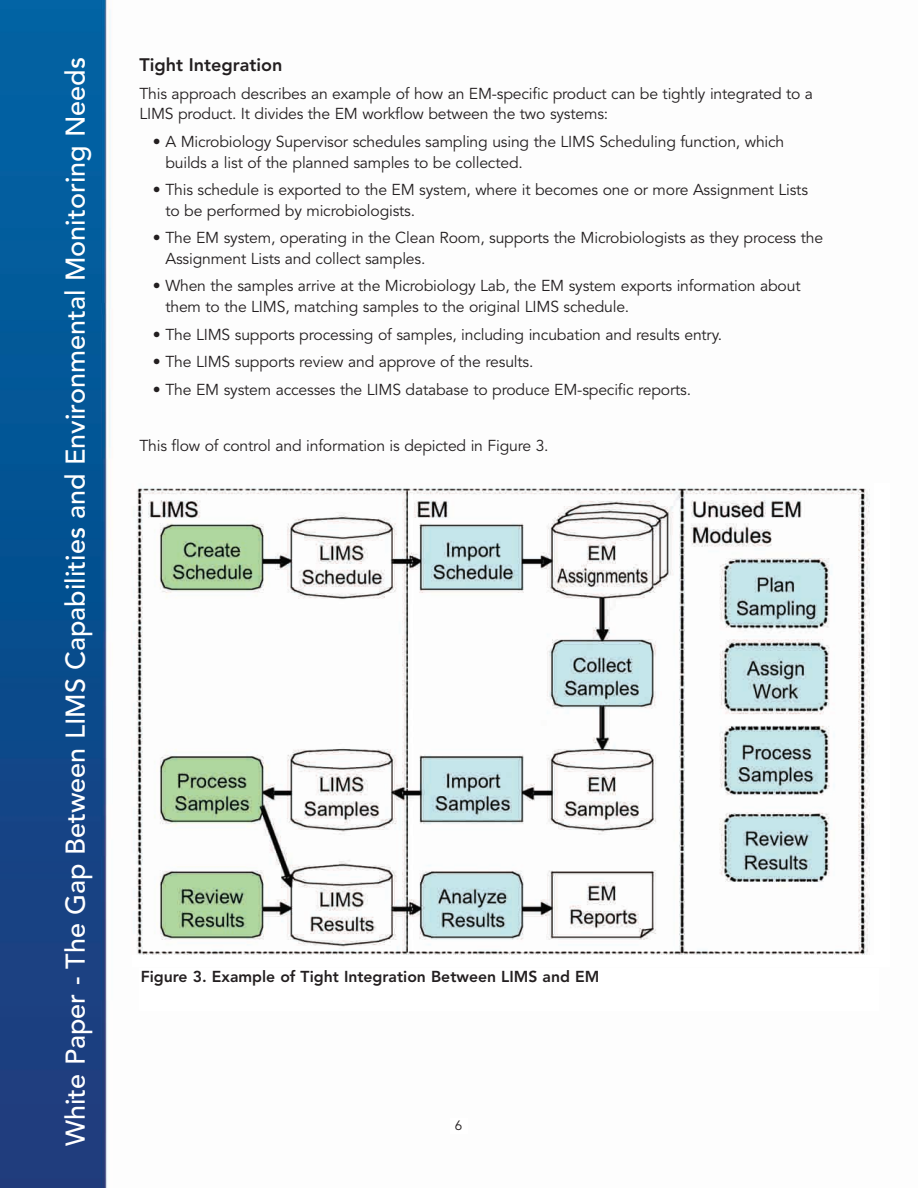
<style>
.page{position:relative;width:918px;height:1188px;background:#fff}
.page>*{position:absolute;margin:0;border:0;box-sizing:border-box;transform-origin:0 0}
.t1{font:500 27px "Avenir";color:#fff}
.t2{font:800 18px "Avenir";color:#231f20}
.t3{font:15.75px/20.2px "Avenir";letter-spacing:-.01em;color:#231f20}
.t4{font:800 15.75px "Avenir";color:#231f20}
.t5{font:13.5px "Avenir";color:#231f20}
</style>
<div class="page">
<img style="left:0;top:0;width:111px;height:1188px">
<img style="left:136px;top:488px;width:734px;height:466px">
<h1 class="t1" style="left:64px;top:1146px;width:1090px;rotate:-90deg">White Paper - The Gap Between LIMS Capabilities and Environmental Monitoring Needs</h1>
<p class="t2" style="left:139px;top:58px;width:145px">Tight Integration</p>
<p class="t3" style="left:139px;top:85px;width:675px">This approach describes an example of how an EM-specific product can be tightly integrated to a<br>LIMS product. It divides the EM workflow between the two systems:</p>
<p class="t3" style="left:165px;top:133px;width:620px;text-indent:-12px">• A Microbiology Supervisor schedules sampling using the LIMS Scheduling function, which builds a list of the planned samples to be collected.</p>
<p class="t3" style="left:165px;top:181px;width:644px;text-indent:-12px">• This schedule is exported to the EM system, where it becomes one or more Assignment Lists to be performed by microbiologists.</p>
<p class="t3" style="left:165px;top:229px;width:659px;text-indent:-12px">• The EM system, operating in the Clean Room, supports the Microbiologists as they process the<br>Assignment Lists and collect samples.</p>
<p class="t3" style="left:165px;top:278px;width:637px;text-indent:-12px">• When the samples arrive at the Microbiology Lab, the EM system exports information about them to the LIMS, matching samples to the original LIMS schedule.</p>
<p class="t3" style="left:153px;top:326px;width:571px">• The LIMS supports processing of samples, including incubation and results entry.</p>
<p class="t3" style="left:153px;top:353px;width:382px">• The LIMS supports review and approve of the results.</p>
<p class="t3" style="left:153px;top:381px;width:540px">• The EM system accesses the LIMS database to produce EM-specific reports.</p>
<p class="t3" style="left:139px;top:437px;width:411px">This flow of control and information is depicted in Figure 3.</p>
<p class="t4" style="left:141px;top:970px;width:460px">Figure 3. Example of Tight Integration Between LIMS and EM</p>
<p class="t5" style="left:455px;top:1121px;width:9px">6</p>
</div>
